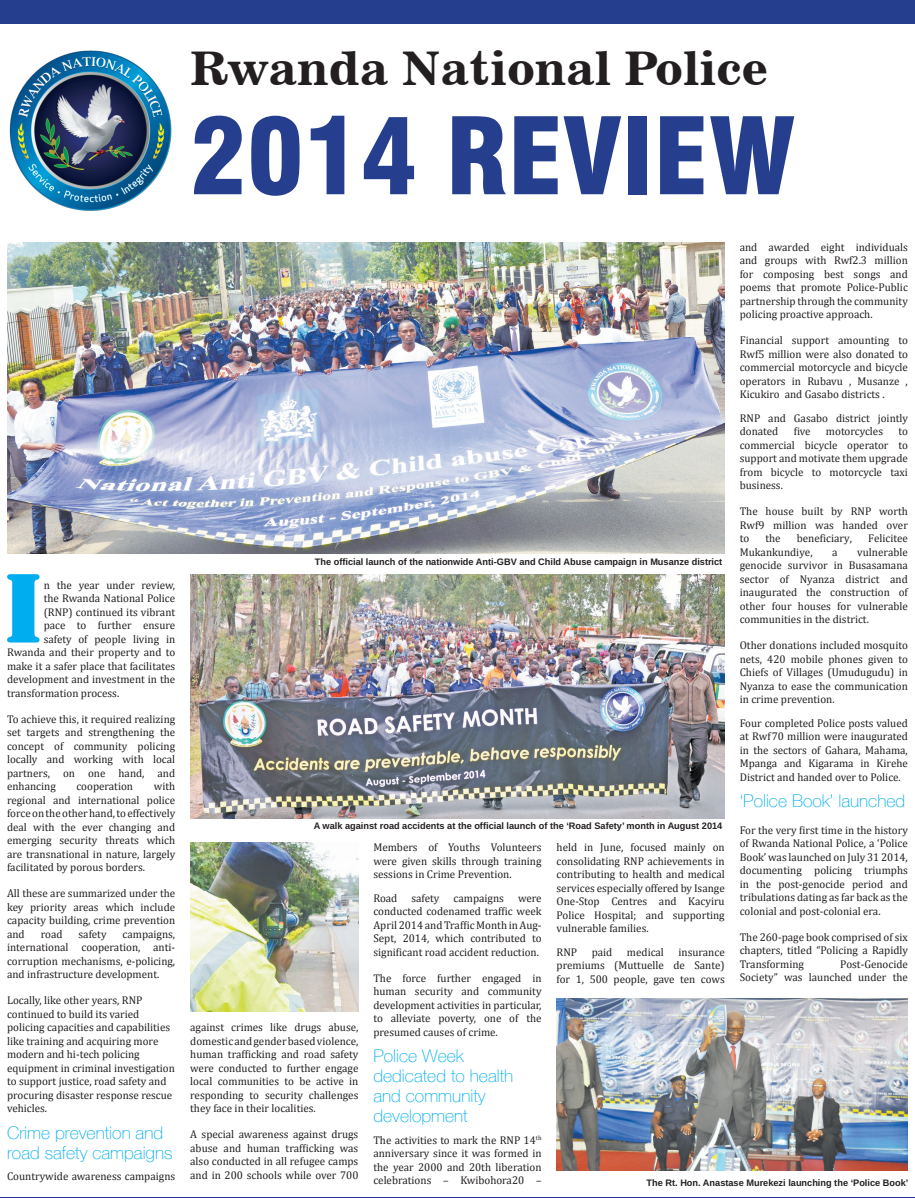
<style>
.page{position:relative;width:915px;height:1198px;background:#fff}
.page>*{position:absolute;margin:0;border:0;box-sizing:border-box;transform-origin:0 0}
.t1{font:900 condensed 103.75px "Swiss 721 BT";color:#253f8e}
.t2{font:102.5px "Stencil";color:#00aeef}
.t3{font:700 46.5px "News 702 BT";color:#231f20}
.t4{font:100 17.5px/20px "Helve Nue";color:#00aeef}
.t5{font:11.25px/13.5px "Cambria";color:#231f20;text-align:justify}
.t6{font:700 9.38px "Liberation Sans";color:#231f20}
</style>
<div class="page">
<div style="left:0;top:0;width:914px;height:24px;background:#253f8e"></div>
<hr style="left:0;top:1197px;width:914px;height:1px;background:#253f8e">
<img style="left:9px;top:50px;width:163px;height:161px">
<img style="left:7px;top:242px;width:717px;height:312px">
<img style="left:190px;top:574px;width:534px;height:244px">
<img style="left:190px;top:842px;width:168px;height:169px">
<img style="left:556px;top:998px;width:351px;height:172px">
<h3 class="t3" style="left:190px;top:40px;width:579px">Rwanda National Police</h3>
<h1 class="t1" style="left:190px;top:94px;width:605px">2014 REVIEW</h1>
<h2 class="t2" style="left:3px;top:549px;width:42px">I</h2>
<p class="t5" style="left:44px;top:578px;width:133px">n the year under review,</p>
<p class="t5" style="left:44px;top:591px;width:133px">the Rwanda National Police</p>
<p class="t5" style="left:44px;top:605px;width:133px">(RNP) continued its vibrant</p>
<p class="t5" style="left:44px;top:618px;width:133px">pace to further ensure</p>
<p class="t5" style="left:44px;top:632px;width:133px">safety of people living in</p>
<p class="t5" style="left:7px;top:645px;width:169px">Rwanda and their property and to</p>
<p class="t5" style="left:7px;top:659px;width:169px">make it a safer place that facilitates</p>
<p class="t5" style="left:7px;top:672px;width:170px">development and investment in the</p>
<p class="t5" style="left:7px;top:686px;width:114px">transformation process.</p>
<p class="t5" style="left:7px;top:712px;width:170px">To achieve this, it required realizing set targets and strengthening the concept of community policing locally and working with local partners, on one hand, and enhancing</p>
<p class="t5" style="left:7px;top:780px;width:170px;text-indent:147px">with regional and international police force on the other hand, to effectively deal with the ever changing and emerging security threats which are transnational in nature, largely facilitated by porous borders.</p>
<p class="t5" style="left:7px;top:887px;width:170px">All these are summarized under the key priority areas which include capacity building, crime prevention and</p>
<p class="t5" style="left:76px;top:780px;width:58px">cooperation</p>
<p class="t5" style="left:41px;top:927px;width:23px">road</p>
<p class="t5" style="left:79px;top:927px;width:29px">safety</p>
<p class="t5" style="left:7px;top:927px;width:170px;text-indent:115px">campaigns, international cooperation, anti&shy;corruption mechanisms, e-policing, and infrastructure development.</p>
<p class="t5" style="left:7px;top:994px;width:169px;text-align:left">Locally, like other years, RNP continued to build its varied policing capacities and capabilities like training and acquiring more modern and hi-tech policing equipment in criminal investigation to support justice, road safety and procuring disaster response rescue vehicles.</p>
<h3 class="t4" style="left:7px;top:1122px;width:167px">Crime prevention and road safety campaigns</h3>
<p class="t5" style="left:7px;top:1169px;width:170px">Countrywide awareness campaigns</p>
<p class="t5" style="left:739px;top:240px;width:170px">and awarded eight individuals and groups with Rwf2.3 million for composing best songs and poems that promote Police-Public partnership through the community policing proactive approach.</p>
<p class="t5" style="left:739px;top:334px;width:170px">Financial support amounting to Rwf5 million were also donated to commercial motorcycle and bicycle operators in Rubavu , Musanze , Kicukiro and Gasabo districts .</p>
<p class="t5" style="left:739px;top:411px;width:170px">RNP and Gasabo district jointly donated</p>
<p class="t5" style="left:793px;top:425px;width:18px">five</p>
<p class="t5" style="left:825px;top:425px;width:59px">motorcycles</p>
<p class="t5" style="left:739px;top:425px;width:170px;text-indent:159px">to commercial bicycle operator to support and motivate them upgrade from bicycle to motorcycle taxi business.</p>
<p class="t5" style="left:739px;top:505px;width:170px">The house built by RNP worth Rwf9 million was handed over to</p>
<p class="t5" style="left:765px;top:532px;width:17px">the</p>
<p class="t5" style="left:796px;top:532px;width:57px">beneficiary,</p>
<p class="t5" style="left:867px;top:532px;width:41px">Felicitee</p>
<p class="t5" style="left:739px;top:545px;width:74px">Mukankundiye,</p>
<p class="t5" style="left:832px;top:545px;width:7px">a</p>
<p class="t5" style="left:739px;top:545px;width:170px;text-indent:117px">vulnerable genocide survivor in Busasamana sector of Nyanza district and inaugurated the construction of other four houses for vulnerable communities in the district.</p>
<p class="t5" style="left:739px;top:639px;width:170px">Other donations included mosquito nets, 420 mobile phones given to Chiefs of Villages (Umudugudu) in Nyanza to ease the communication in crime prevention.</p>
<p class="t5" style="left:739px;top:716px;width:170px">Four completed Police posts valued at Rwf70 million were inaugurated in the sectors of Gahara, Mahama, Mpanga and Kigarama in Kirehe District and handed over to Police.</p>
<h3 class="t4" style="left:739px;top:790px;width:167px">‘Police Book’ launched</h3>
<p class="t5" style="left:739px;top:823px;width:170px">For the very first time in the history of Rwanda National Police, a ‘Police Book’ was launched on July 31 2014, documenting policing triumphs in the post-genocide period and tribulations dating as far back as the colonial and post-colonial era.</p>
<p class="t5" style="left:739px;top:930px;width:170px">The 260-page book comprised of six chapters, titled “Policing a Rapidly Transforming</p>
<p class="t6" style="left:315px;top:555px;width:409px">The official launch of the nationwide Anti-GBV and Child Abuse campaign in Musanze district</p>
<p class="t6" style="left:313px;top:819px;width:410px">A walk against road accidents at the official launch of the ‘Road Safety’ month in August 2014</p>
<p class="t5" style="left:373px;top:840px;width:170px">Members of Youths Volunteers were given skills through training sessions in Crime Prevention.</p>
<p class="t5" style="left:373px;top:891px;width:170px">Road safety campaigns were conducted codenamed traffic week April 2014 and Traffic Month in Aug-Sept, 2014, which contributed to significant road accident reduction.</p>
<p class="t5" style="left:373px;top:971px;width:170px">The force further engaged in human security and community development activities in particular, to alleviate poverty, one of the presumed causes of crime.</p>
<h3 class="t4" style="left:373px;top:1045px;width:141px">Police Week dedicated to health and community development</h3>
<p class="t5" style="left:373px;top:1133px;width:170px">The activities to mark the RNP 14<sup>th </sup>anniversary since it was formed in the year 2000 and 20th liberation celebrations – Kwibohora20 –</p>
<p class="t5" style="left:556px;top:840px;width:170px">held in June, focused mainly on consolidating RNP achievements in contributing to health and medical services especially offered by Isange One-Stop Centres and Kacyiru Police Hospital; and supporting vulnerable families.</p>
<p class="t5" style="left:556px;top:945px;width:22px">RNP</p>
<p class="t5" style="left:591px;top:945px;width:22px">paid</p>
<p class="t5" style="left:626px;top:945px;width:38px">medical</p>
<p class="t5" style="left:556px;top:945px;width:170px;text-indent:122px">insurance premiums (Muttuelle de Sante) for 1, 500 people, gave ten cows</p>
<p class="t5" style="left:739px;top:957px;width:170px;text-align:right">Post-Genocide<br>Society” was launched under the</p>
<p class="t5" style="left:190px;top:1020px;width:170px">against crimes like drugs abuse, domestic and gender based violence, human trafficking and road safety were conducted to further engage local communities to be active in responding to security challenges they face in their localities.</p>
<p class="t5" style="left:190px;top:1127px;width:170px">A special awareness against drugs abuse and human trafficking was also conducted in all refugee camps and in 200 schools while over 700</p>
<p class="t6" style="left:646px;top:1176px;width:263px">The Rt. Hon. Anastase Murekezi launching the ‘Police Book’</p>
</div>
